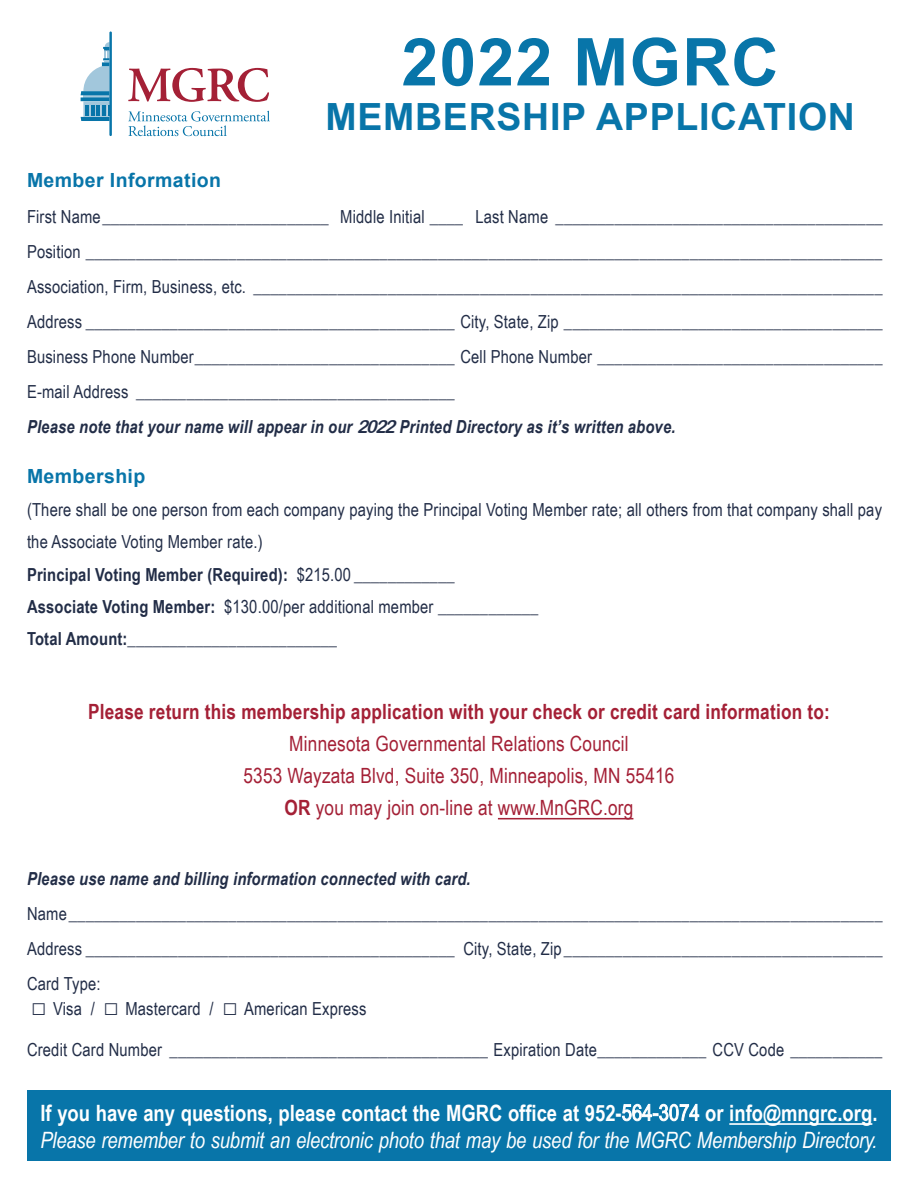
<style>
.page{position:relative;width:918px;height:1188px;background:#fff}
.page>*{position:absolute;margin:0;border:0;box-sizing:border-box;transform-origin:0 0}
.t1{font:700 66px "Arial";letter-spacing:.02em;color:#0875a9}
.t2{font:700 37.5px "Arial";letter-spacing:.02em;color:#0875a9}
.t3{font:italic 22.5px/27px "Arial Narrow";letter-spacing:-.01em;color:#fff}
.t4{font:21px/32px "Arial Narrow";letter-spacing:.01em;color:#a42036;text-align:center}
.t5{font:700 21px "Arial Narrow";letter-spacing:.01em;color:#a42036}
.t6{font:700 19.5px "Arial";letter-spacing:.02em;color:#0875a9}
.t7{font:18px/35px "Arial Narrow";letter-spacing:.01em;color:#222d47}
.t8{font:italic 700 18px "Arial Narrow";letter-spacing:.01em;color:#222d47}
.s1{font-weight:700;font-style:italic}
.s2{font-family:"Arial Rounded MT Bold";font-style:italic}
.s3{font-weight:700}
.s4{font-weight:700;font-size:25.5px}
.s5{font-weight:700;font-style:normal}
.s6{font-style:normal}
</style>
<div class="page">
<svg style="left:81px;top:42px;width:28px;height:79px"></svg>
<svg style="left:128px;top:68px;width:141px;height:34px"></svg>
<svg style="left:128px;top:111px;width:142px;height:25px"></svg>
<hr style="left:109px;top:32px;width:3px;height:104px;background:#0875a9">
<hr style="left:498px;top:818px;width:135px;height:1px;background:#a42036">
<div style="left:27px;top:1091px;width:864px;height:70px;background:#0875a9"></div>
<hr style="left:729px;top:1123px;width:143px;height:2px;background:#fff">
<h1 class="t1" style="left:402px;top:19px;width:379px">2022 MGRC</h1>
<h2 class="t2" style="left:325px;top:93px;width:531px">MEMBERSHIP APPLICATION</h2>
<p class="t6" style="left:27px;top:168px;width:196px">Member Information</p>
<p class="t7" style="left:27px;top:198px;width:857px">First Name ___________________________ Middle Initial ____ Last Name _______________________________________ Position _______________________________________________________________________________________________ Association, Firm, Business, etc. ___________________________________________________________________________ Address ____________________________________________ City, State, Zip ______________________________________ Business Phone Number _______________________________ Cell Phone Number __________________________________ E-mail Address ______________________________________<br><span class="s1">Please note that your name will appear in our</span> <span class="s2">2022</span><span class="s1">Printed Directory as it’s written above.</span></p>
<p class="t6" style="left:27px;top:464px;width:120px">Membership</p>
<p class="t7" style="left:27px;top:493px;width:857px;line-height:32.2px">(There shall be one person from each company paying the Principal Voting Member rate; all others from that company shall pay the Associate Voting Member rate.)<br><span class="s3">Principal Voting Member (Required):</span> $215.00 ____________<br><span class="s3">Associate Voting Member:</span> $130.00/per additional member ____________<br><span class="s3">Total Amount:</span>_________________________</p>
<p class="t5" style="left:88px;top:696px;width:743px">Please return this membership application with your check or credit card information to:</p>
<p class="t4" style="left:243px;top:727px;width:433px">Minnesota Governmental Relations Council<br>5353 Wayzata Blvd, Suite 350, Minneapolis, MN 55416<br><span class="s3">OR</span> you may join on-line at www.MnGRC.org</p>
<p class="t8" style="left:27px;top:865px;width:445px">Please use name and billing information connected with card.</p>
<p class="t7" style="left:27px;top:896px;width:857px;text-align:justify">Name _________________________________________________________________________________________________ Address ____________________________________________ City, State, Zip ______________________________________ Card Type:</p>
<p class="t7" style="left:31px;top:991px;width:337px"><span class="s4">□</span> Visa / <span class="s4">□</span> Mastercard / <span class="s4">□</span> American Express</p>
<p class="t7" style="left:27px;top:1032px;width:857px">Credit Card Number ______________________________________ Expiration Date_____________ CCV Code ___________</p>
<p class="t3" style="left:40px;top:1099px;width:838px"><span class="s5">If you have any questions, please contact the MGRC office at 952-</span><span class="s6">564-3074</span> <span class="s5">or info@mngrc.org.<br></span>Please remember to submit an electronic photo that may be used for the MGRC Membership Directory.</p>
</div>
